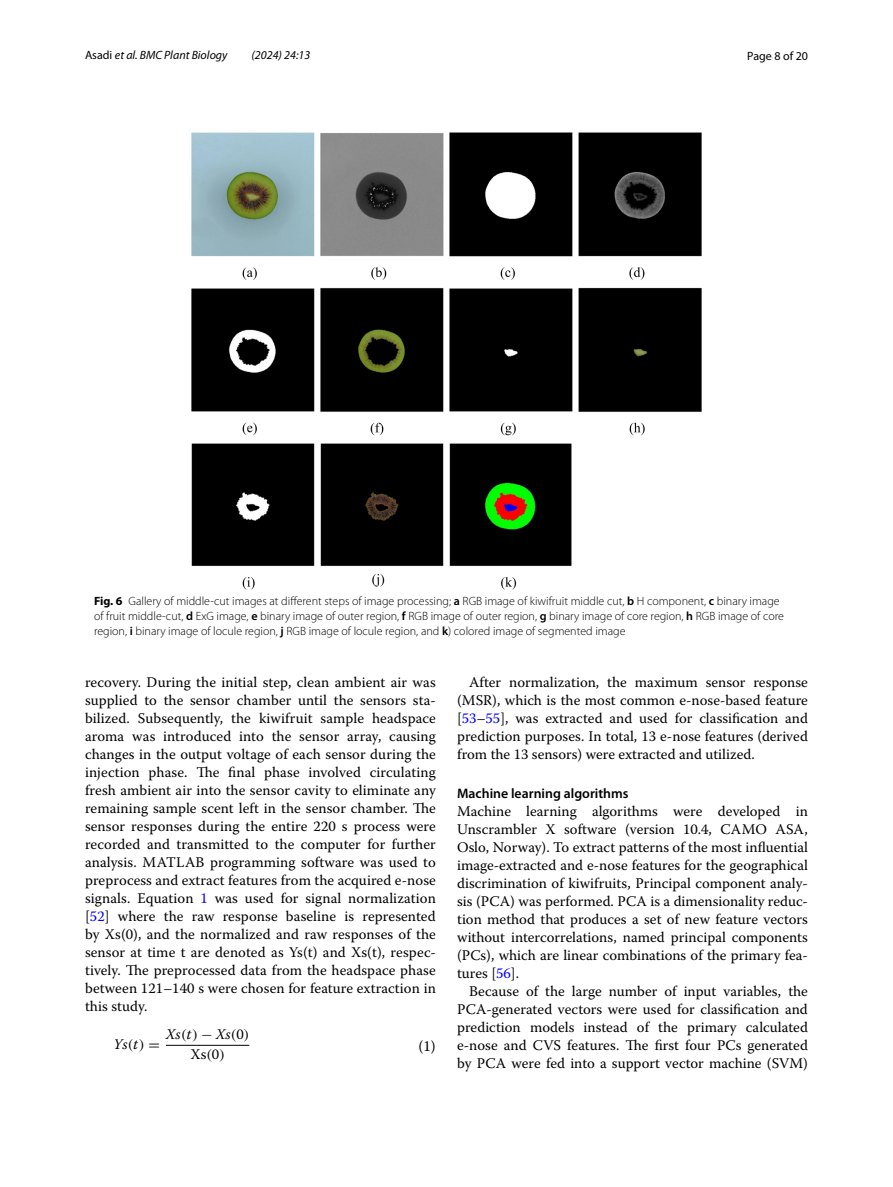
<style>
.page{position:relative;width:893px;height:1187px;background:#fff}
.page>*{position:absolute;margin:0;border:0;box-sizing:border-box;transform-origin:0 0}
.t1{font:15px "Warnock Pro";color:#000}
.t2{font:14.7px/18px "Warnock Pro";color:#000;text-align:justify}
.t3{font:14.7px "Warnock Pro It 2";color:#000}
.t4{font:14.7px "Warnock Pro Regular 2";color:#000}
.t5{font:600 13.8px "Myriad Pro";color:#000}
.t6{font:300 12px/15px "Myriad Pro";color:#000}
.t7{font:italic 12px "Myriad Pro";color:#000}
.t8{font:12px "Myriad Pro";color:#000}
.s1{font-style:normal}
.s2{font-weight:700}
.s3{font-weight:600}
.s4{color:#00f}
.s5{font-family:"MTMI"}
.s6{font-family:"MTSYN"}
.s7{font-family:"Warnock Pro Regular 2"}
</style>
<div class="page">
<hr style="left:166px;top:1044px;width:83px;height:1px;background:#000">
<img style="left:191px;top:133px;width:511px;height:457px">
<p class="t7" style="left:85px;top:48px;width:144px"><span class="s1">Asadi</span> et al. BMC Plant Biology</p>
<p class="t7" style="left:252px;top:48px;width:60px">(2024) 24:13</p>
<p class="t8" style="left:747px;top:48px;width:62px">Page 8 of 20</p>
<p class="t6" style="left:94px;top:593px;width:691px"><span class="s2">Fig. 6</span> Gallery of middle-cut images at different steps of image processing; <span class="s3">a</span> RGB image of kiwifruit middle cut, <span class="s3">b</span> H component, <span class="s3">c</span> binary image of fruit middle-cut, <span class="s3">d</span> ExG image, <span class="s3">e</span> binary image of outer region, <span class="s3">f</span> RGB image of outer region, <span class="s3">g</span> binary image of core region, <span class="s3">h</span> RGB image of core region, <span class="s3">i</span> binary image of locule region, <span class="s3">j</span> RGB image of locule region, and <span class="s3">k</span>) colored image of segmented image</p>
<p class="t2" style="left:85px;top:672px;width:352px">recovery. During the initial step, clean ambient air was supplied to the sensor chamber until the sensors sta&shy;bilized. Subsequently, the kiwifruit sample headspace aroma was introduced into the sensor array, causing changes in the output voltage of each sensor during the injection phase. The final phase involved circulating fresh ambient air into the sensor cavity to eliminate any remaining sample scent left in the sensor chamber. The sensor responses during the entire 220 s process were recorded and transmitted to the computer for further analysis. MATLAB programming software was used to preprocess and extract features from the acquired e-nose signals. Equation <span class="s4">1</span> was used for signal normalization [<span class="s4">52</span>] where the raw response baseline is represented by Xs(0), and the normalized and raw responses of the sensor at time t are denoted as Ys(t) and Xs(t), respec&shy;tively. The preprocessed data from the headspace phase between 121–140 s were chosen for feature extraction in this study.</p>
<p class="t3" style="left:114px;top:1035px;width:48px">Ys<span class="s5">(</span>t<span class="s5">)</span> <span class="s6">=</span></p>
<p class="t1" style="left:419px;top:1036px;width:19px">(1)</p>
<p class="t3" style="left:166px;top:1024px;width:85px">Xs<span class="s5">(</span>t<span class="s5">)</span> <span class="s6">−</span> Xs<span class="s5">(</span><span class="s7">0</span><span class="s5">)</span></p>
<p class="t4" style="left:190px;top:1045px;width:36px">Xs<span class="s5">(</span>0<span class="s5">)</span></p>
<p class="t2" style="left:457px;top:672px;width:352px;text-indent:12px">After normalization, the maximum sensor response (MSR), which is the most common e-nose-based feature [<span class="s4">53</span>–<span class="s4">55</span>], was extracted and used for classification and prediction purposes. In total, 13 e-nose features (derived from the 13 sensors) were extracted and utilized.</p>
<p class="t5" style="left:457px;top:784px;width:173px">Machine learning algorithms</p>
<p class="t2" style="left:457px;top:802px;width:352px">Machine learning algorithms were developed in Unscrambler X software (version 10.4, CAMO ASA, Oslo, Norway). To extract patterns of the most influential image-extracted and e-nose features for the geographical discrimination of kiwifruits, Principal component analy&shy;sis (PCA) was performed. PCA is a dimensionality reduc&shy;tion method that produces a set of new feature vectors without intercorrelations, named principal components (PCs), which are linear combinations of the primary fea&shy;tures [<span class="s4">56</span>].</p>
<p class="t2" style="left:457px;top:982px;width:352px;text-indent:12px">Because of the large number of input variables, the PCA-generated vectors were used for classification and prediction models instead of the primary calculated e-nose and CVS features. The first four PCs generated by PCA were fed into a support vector machine (SVM)</p>
</div>
